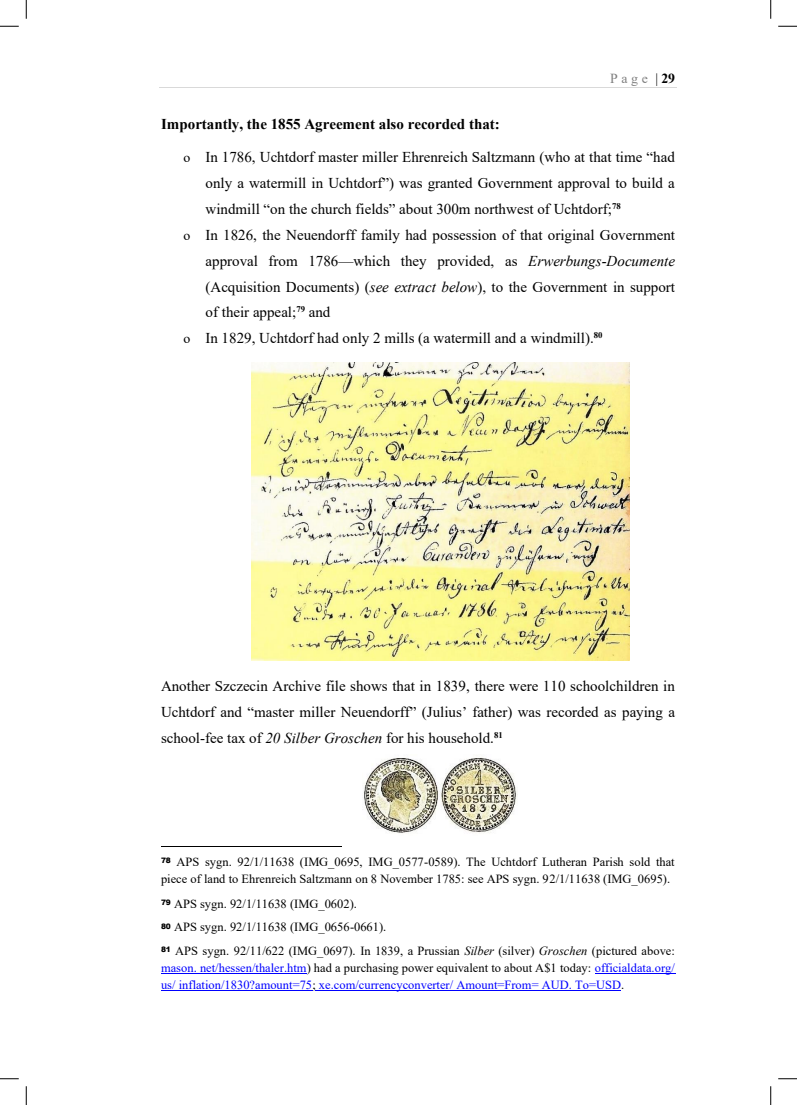
<style>
.page{position:relative;width:797px;height:1105px;background:#fff}
.page>*{position:absolute;margin:0;border:0;box-sizing:border-box;transform-origin:0 0}
.t1{font:15px/25.9px "Times New Roman";color:#000;text-align:justify}
.t2{font:700 15px "Times New Roman";color:#000}
.t3{font:13.75px "Times New Roman";color:#808080}
.t4{font:12.5px/23.4px "Times New Roman";color:#000}
.t5{font:12.5px/16.5px "Times New Roman";color:#00f}
.s1{color:#000}
.s2{font-weight:700;color:#000}
.s3{font-size:13.75px}
.s4{font-style:italic}
</style>
<div class="page">
<hr style="left:159px;top:88px;width:518px;height:1px;background:#d9d9d9">
<hr style="left:161px;top:846px;width:180px;height:1px;background:#000">
<hr style="left:161px;top:973px;width:146px;height:1px;background:#00f">
<hr style="left:595px;top:973px;width:80px;height:1px;background:#00f">
<hr style="left:161px;top:990px;width:151px;height:1px;background:#00f">
<hr style="left:316px;top:990px;width:305px;height:1px;background:#00f">
<img style="left:251px;top:363px;width:378px;height:297px">
<img style="left:362px;top:757px;width:155px;height:76px">
<svg style="left:0;top:25px;width:19px;height:2px"></svg>
<svg style="left:778px;top:25px;width:19px;height:2px"></svg>
<svg style="left:0;top:1078px;width:19px;height:1px"></svg>
<svg style="left:778px;top:1078px;width:19px;height:1px"></svg>
<svg style="left:25px;top:0;width:2px;height:19px"></svg>
<svg style="left:25px;top:1086px;width:2px;height:19px"></svg>
<svg style="left:770px;top:0;width:1px;height:19px"></svg>
<svg style="left:770px;top:1086px;width:1px;height:19px"></svg>
<p class="t3" style="left:610px;top:69px;width:67px">Page <span class="s1">|</span> <span class="s2">29</span></p>
<p class="t2" style="left:161px;top:113px;width:340px">Importantly, the 1855 Agreement also recorded that:</p>
<p class="t1" style="left:183px;top:144px;width:493px"><span class="s3">o</span> In 1786, Uchtdorf master miller Ehrenreich Saltzmann (who at that time “had</p>
<p class="t1" style="left:205px;top:170px;width:471px">only a watermill in Uchtdorf”) was granted Government approval to build a</p>
<p class="t1" style="left:205px;top:195px;width:416px">windmill “on the church fields” about 300m northwest of Uchtdorf;<sup>78</sup></p>
<p class="t1" style="left:183px;top:221px;width:493px"><span class="s3">o</span> In 1826, the Neuendorff family had possession of that original Government</p>
<p class="t1" style="left:205px;top:247px;width:471px">approval from 1786—which they provided, as <span class="s4">Erwerbungs-Documente</span></p>
<p class="t1" style="left:205px;top:273px;width:471px">(Acquisition Documents) (<span class="s4">see extract below</span>), to the Government in support</p>
<p class="t1" style="left:205px;top:299px;width:126px">of their appeal;<sup>79</sup> and</p>
<p class="t1" style="left:183px;top:325px;width:420px"><span class="s3">o</span> In 1829, Uchtdorf had only 2 mills (a watermill and a windmill).<sup>80</sup></p>
<p class="t1" style="left:161px;top:673px;width:515px">Another Szczecin Archive file shows that in 1839, there were 110 schoolchildren in Uchtdorf and “master miller Neuendorff” (Julius’ father) was recorded as paying a school-fee tax of <span class="s4">20 Silber Groschen</span> for his household.<sup>81</sup></p>
<p class="t4" style="left:161px;top:853px;width:515px;line-height:17.2px"><sup>78</sup> APS sygn. 92/1/11638 (IMG_0695, IMG_0577-0589). The Uchtdorf Lutheran Parish sold that piece of land to Ehrenreich Saltzmann on 8 November 1785: see APS sygn. 92/1/11638 (IMG_0695).</p>
<p class="t4" style="left:161px;top:892px;width:515px"><sup>79</sup> APS sygn. 92/1/11638 (IMG_0602).<br><sup>80</sup> APS sygn. 92/1/11638 (IMG_0656-0661).<br><sup>81</sup> APS sygn. 92/11/622 (IMG_0697). In 1839, a Prussian <span class="s4">Silber</span> (silver) <span class="s4">Groschen</span> (pictured above:</p>
<p class="t5" style="left:161px;top:959px;width:515px">mason. net/hessen/thaler.htm<span class="s1">) had a purchasing power equivalent to about A$1 today:</span> officialdata.org/ us/ inflation/1830?amount=75<span class="s1">;</span> xe.com/currencyconverter/ Amount=From= AUD. To=USD<span class="s1">.</span></p>
</div>
